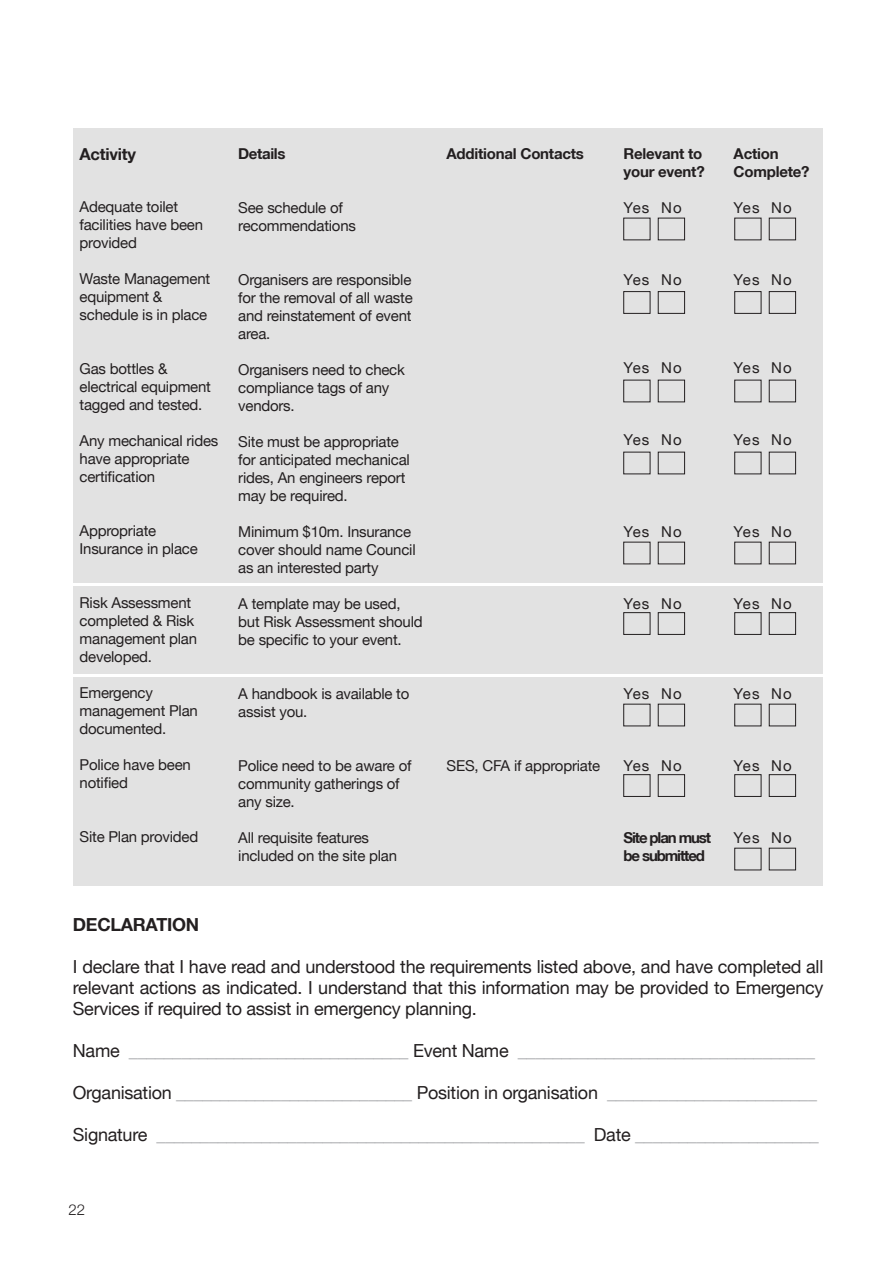
<style>
.page{position:relative;width:893px;height:1263px;background:#fff}
.page>*{position:absolute;margin:0;border:0;box-sizing:border-box;transform-origin:0 0}
.t1{font:18px "Helvetica Neue LT";letter-spacing:-.015em;color:#9d9fa2}
.t2{font:18px/21px "Helvetica Neue LT";letter-spacing:-.015em;color:#231f20;text-align:justify}
.t3{font:700 18px "Helvetica Neue LT";letter-spacing:-.015em;color:#231f20}
.t4{font:700 16.5px "Helvetica Neue LT";letter-spacing:-.015em;color:#231f20}
.t5{font:15px/18px "Helvetica Neue LT";letter-spacing:-.015em;color:#231f20}
.t6{font:700 15px/18px "Helvetica Neue LT";letter-spacing:-.015em;color:#231f20}
.t7{font:700 15px/18px "Helvetica Neue LT";letter-spacing:-.075em;color:#231f20}
.t8{font:300 15px "Helvetica Neue";color:#231f20}
.s1{color:#231f20}
</style>
<div class="page">
<div style="left:73px;top:129px;width:749px;height:757px;background:#e2e2e2"></div>
<div style="left:658px;top:218px;width:27px;height:22px;border:1px solid #231f20"></div>
<div style="left:769px;top:218px;width:27px;height:22px;border:1px solid #231f20"></div>
<hr style="left:42px;top:583px;width:809px;height:3px;background:#fff">
<hr style="left:54px;top:674px;width:809px;height:3px;background:#fff">
<div style="left:623px;top:291px;width:27px;height:23px;border:1px solid #231f20"></div>
<div style="left:658px;top:291px;width:27px;height:23px;border:1px solid #231f20"></div>
<div style="left:734px;top:291px;width:27px;height:23px;border:1px solid #231f20"></div>
<div style="left:769px;top:291px;width:27px;height:23px;border:1px solid #231f20"></div>
<div style="left:658px;top:380px;width:27px;height:22px;border:1px solid #231f20"></div>
<div style="left:769px;top:380px;width:27px;height:22px;border:1px solid #231f20"></div>
<div style="left:658px;top:452px;width:27px;height:22px;border:1px solid #231f20"></div>
<div style="left:769px;top:452px;width:27px;height:22px;border:1px solid #231f20"></div>
<div style="left:658px;top:542px;width:27px;height:22px;border:1px solid #231f20"></div>
<div style="left:769px;top:542px;width:27px;height:22px;border:1px solid #231f20"></div>
<div style="left:623px;top:612px;width:27px;height:23px;border:1px solid #231f20"></div>
<div style="left:658px;top:612px;width:27px;height:23px;border:1px solid #231f20"></div>
<div style="left:734px;top:612px;width:27px;height:23px;border:1px solid #231f20"></div>
<div style="left:769px;top:612px;width:27px;height:23px;border:1px solid #231f20"></div>
<div style="left:658px;top:704px;width:27px;height:22px;border:1px solid #231f20"></div>
<div style="left:769px;top:704px;width:27px;height:22px;border:1px solid #231f20"></div>
<div style="left:623px;top:774px;width:27px;height:23px;border:1px solid #231f20"></div>
<div style="left:658px;top:774px;width:27px;height:23px;border:1px solid #231f20"></div>
<div style="left:734px;top:774px;width:27px;height:23px;border:1px solid #231f20"></div>
<div style="left:769px;top:774px;width:27px;height:23px;border:1px solid #231f20"></div>
<div style="left:769px;top:848px;width:27px;height:22px;border:1px solid #231f20"></div>
<p class="t4" style="left:80px;top:144px;width:58px">Activity</p>
<p class="t5" style="left:80px;top:198px;width:125px">Adequate toilet facilities have been provided</p>
<p class="t5" style="left:80px;top:270px;width:132px">Waste Management equipment &amp; schedule is in place</p>
<p class="t5" style="left:80px;top:360px;width:133px">Gas bottles &amp; electrical equipment tagged and tested.</p>
<p class="t5" style="left:80px;top:432px;width:140px">Any mechanical rides have appropriate certification</p>
<p class="t5" style="left:80px;top:522px;width:120px">Appropriate<br>Insurance in place</p>
<p class="t5" style="left:80px;top:594px;width:119px">Risk Assessment completed &amp; Risk management plan developed.</p>
<p class="t5" style="left:80px;top:684px;width:120px">Emergency management Plan documented.</p>
<p class="t5" style="left:80px;top:756px;width:113px">Police have been notified</p>
<p class="t5" style="left:80px;top:828px;width:120px">Site Plan provided</p>
<p class="t6" style="left:238px;top:144px;width:49px">Details</p>
<p class="t5" style="left:238px;top:198px;width:119px">See schedule of recommendations</p>
<p class="t5" style="left:238px;top:270px;width:176px;text-align:justify">Organisers are responsible for the removal of all waste and reinstatement of event area.</p>
<p class="t5" style="left:238px;top:360px;width:168px">Organisers need to check compliance tags of any vendors.</p>
<p class="t5" style="left:238px;top:432px;width:173px">Site must be appropriate for anticipated mechanical rides, An engineers report may be required.</p>
<p class="t5" style="left:238px;top:522px;width:179px">Minimum $10m. Insurance cover should name Council as an interested party</p>
<p class="t5" style="left:238px;top:594px;width:186px">A template may be used, but Risk Assessment should be specific to your event.</p>
<p class="t5" style="left:238px;top:684px;width:173px">A handbook is available to assist you.</p>
<p class="t5" style="left:238px;top:756px;width:175px">Police need to be aware of community gatherings of any size.</p>
<p class="t5" style="left:238px;top:828px;width:160px">All requisite features included on the site plan</p>
<p class="t6" style="left:447px;top:144px;width:139px">Additional Contacts</p>
<p class="t6" style="left:623px;top:144px;width:83px">Relevant to your event?</p>
<p class="t5" style="left:623px;top:198px;width:60px">Yes No</p>
<p class="t5" style="left:623px;top:270px;width:60px">Yes No</p>
<p class="t6" style="left:734px;top:144px;width:46px">Action</p>
<p class="t6" style="left:734px;top:162px;width:77px">Complete?</p>
<p class="t5" style="left:734px;top:198px;width:60px">Yes No</p>
<p class="t5" style="left:734px;top:270px;width:60px">Yes No</p>
<p class="t5" style="left:623px;top:359px;width:60px">Yes No</p>
<p class="t5" style="left:623px;top:431px;width:60px">Yes No</p>
<p class="t5" style="left:734px;top:359px;width:60px">Yes No</p>
<p class="t5" style="left:734px;top:431px;width:60px">Yes No</p>
<p class="t5" style="left:623px;top:522px;width:60px">Yes No</p>
<p class="t5" style="left:623px;top:594px;width:60px">Yes No</p>
<p class="t5" style="left:734px;top:522px;width:60px">Yes No</p>
<p class="t5" style="left:734px;top:594px;width:60px">Yes No</p>
<p class="t5" style="left:623px;top:684px;width:60px">Yes No</p>
<p class="t5" style="left:734px;top:684px;width:60px">Yes No</p>
<p class="t5" style="left:447px;top:756px;width:155px">SES, CFA if appropriate</p>
<p class="t5" style="left:623px;top:756px;width:60px">Yes No</p>
<p class="t5" style="left:734px;top:756px;width:60px">Yes No</p>
<p class="t7" style="left:623px;top:828px;width:89px">Site plan must be submitted</p>
<p class="t5" style="left:734px;top:828px;width:60px">Yes No</p>
<p class="t3" style="left:73px;top:913px;width:128px">DECLARATION</p>
<p class="t2" style="left:73px;top:956px;width:752px">I declare that I have read and understood the requirements listed above, and have completed all relevant actions as indicated. I understand that this information may be provided to Emergency Services if required to assist in emergency planning.</p>
<p class="t1" style="left:73px;top:1040px;width:744px"><span class="s1">Name</span> ________________________________ <span class="s1">Event Name</span> __________________________________</p>
<p class="t1" style="left:73px;top:1082px;width:746px"><span class="s1">Organisation</span> ___________________________ <span class="s1">Position in organisation</span> ________________________</p>
<p class="t1" style="left:73px;top:1124px;width:747px"><span class="s1">Signature</span> _________________________________________________ <span class="s1">Date</span> _____________________</p>
<p class="t8" style="left:68px;top:1200px;width:18px">22</p>
</div>
